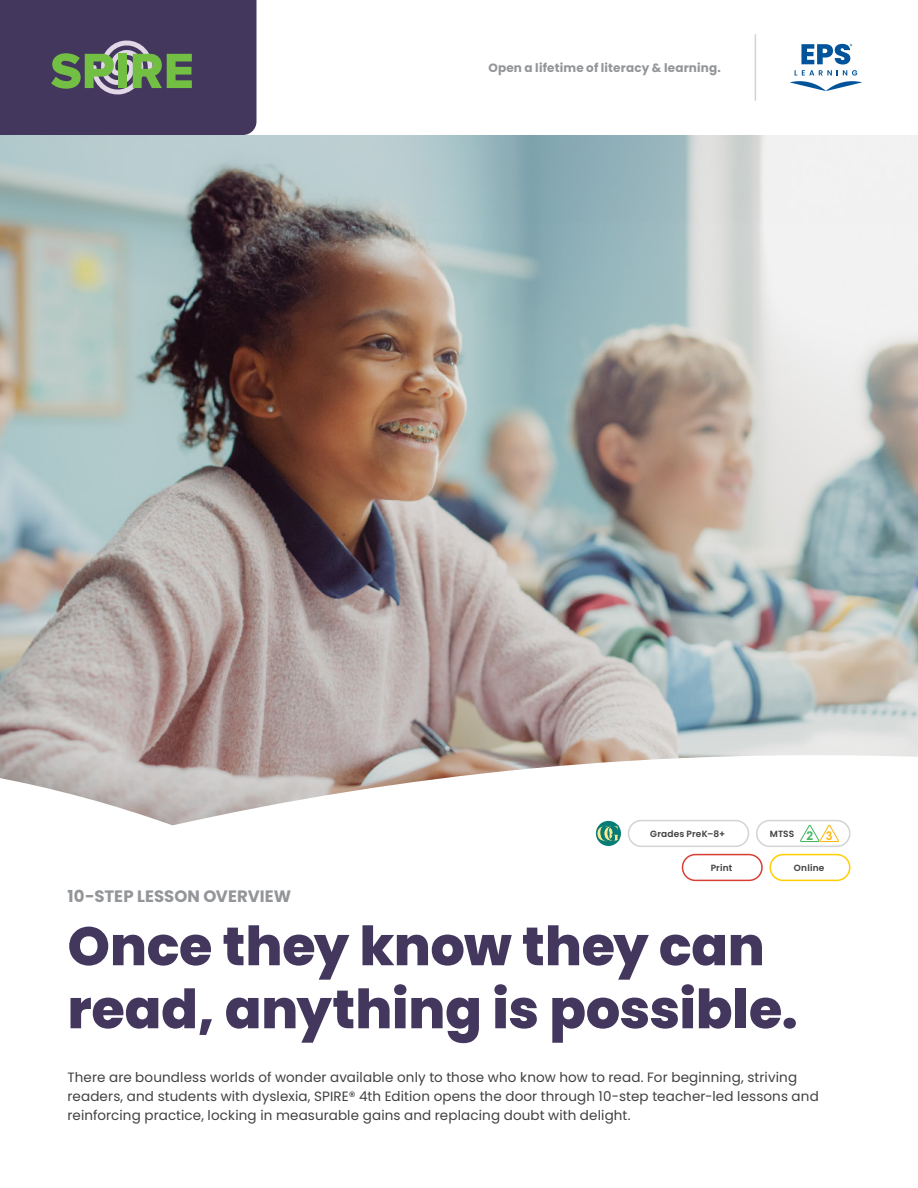
<style>
.page{position:relative;width:918px;height:1188px;background:#fff}
.page>*{position:absolute;margin:0;border:0;box-sizing:border-box;transform-origin:0 0}
.t1{font:800 54px/63px "Poppins";letter-spacing:-.005em;color:#43375e}
.t2{font:700 16.5px "Poppins";color:#939598}
.t3{font:13.5px/19.5px "Poppins";letter-spacing:.01em;color:#414042}
.t4{font:700 12px "Poppins";letter-spacing:.015em;color:#939598}
.t5{font:600 9px "Poppins";letter-spacing:.02em;color:#414042}
.s1{font-family:"Arial";font-weight:700;font-size:12.15px;color:#43b760}
.s2{font-family:"Arial";font-weight:700;font-size:12.15px;color:#fdb913}
</style>
<div class="page">
<svg style="left:790px;top:44px;width:72px;height:47px"></svg>
<hr style="left:755px;top:35px;width:1px;height:65px;background:#d1d3d4">
<img style="left:0;top:135px;width:918px;height:612px">
<svg style="left:0;top:747px;width:918px;height:135px"></svg>
<svg style="left:0;top:0;width:256px;height:135px;background:#4a465e"></svg>
<div style="left:628px;top:820px;width:121px;height:27px;border:2px solid #d1d3d4;border-radius:13px"></div>
<div style="left:756px;top:820px;width:95px;height:27px;border:2px solid #d1d3d4;border-radius:13px"></div>
<svg style="left:800px;top:825px;width:39px;height:17px"></svg>
<div style="left:596px;top:821px;width:25px;height:25px;background:#057c75;border-radius:50%"></div>
<svg style="left:597px;top:825px;width:23px;height:17px"></svg>
<div style="left:682px;top:854px;width:81px;height:27px;border:2px solid #d73e33;border-radius:13px"></div>
<div style="left:770px;top:854px;width:81px;height:27px;border:2px solid #ffce00;border-radius:13px"></div>
<p class="t4" style="left:488px;top:61px;width:234px">Open a lifetime of literacy &amp; learning.</p>
<p class="t5" style="left:650px;top:828px;width:77px">Grades PreK–8+</p>
<p class="t5" style="left:770px;top:828px;width:64px">MTSS <span class="s1">2</span> <span class="s2">3</span></p>
<p class="t5" style="left:711px;top:862px;width:23px">Print</p>
<p class="t5" style="left:794px;top:862px;width:32px">Online</p>
<p class="t2" style="left:68px;top:887px;width:225px">10-STEP LESSON OVERVIEW</p>
<h1 class="t1" style="left:68px;top:915px;width:732px">Once they know they can read, anything is possible.</h1>
<p class="t3" style="left:68px;top:1067px;width:753px">There are boundless worlds of wonder available only to those who know how to read. For beginning, striving readers, and students with dyslexia, SPIRE® 4th Edition opens the door through 10-step teacher-led lessons and reinforcing practice, locking in measurable gains and replacing doubt with delight.</p>
</div>
